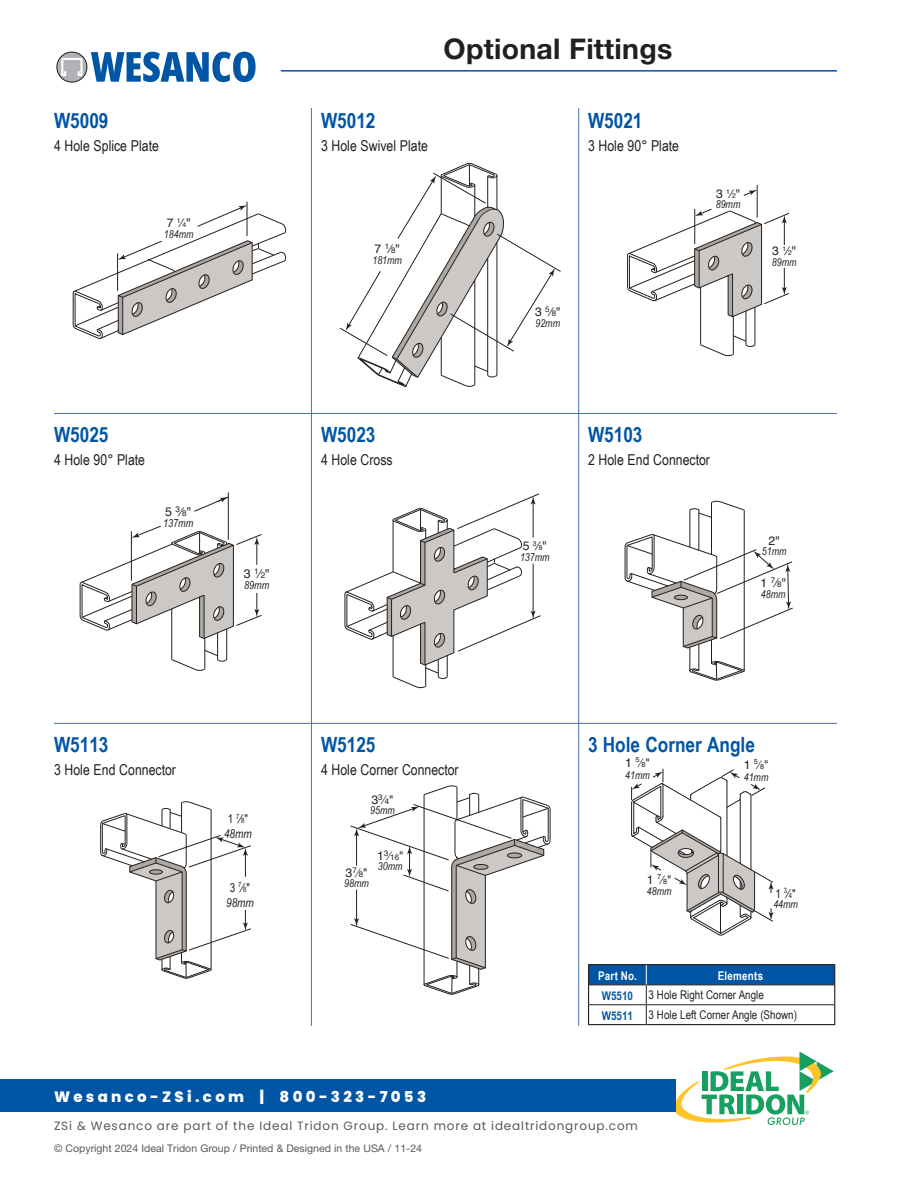
<style>
.page{position:relative;width:918px;height:1188px;background:#fff}
.page>*{position:absolute;margin:0;border:0;box-sizing:border-box;transform-origin:0 0}
.t1{font:700 28.5px "Helvetica Neue LT Std";letter-spacing:.01em;color:#231f20}
.t2{font:700 21px "Arial Narrow";color:#0155a5}
.t3{font:15px "Arial Narrow";color:#231f20}
.t4{font:800 15px "Poppins";letter-spacing:.22em;color:#fff}
.t5{font:12.45px "Helvetica";color:#231f20}
.t6{font:12.15px "Helvetica";color:#231f20}
.t7{font:italic 12.15px/14.5px "Arial Narrow";color:#231f20;text-align:center}
.t8{font:12.15px "Arial Narrow";color:#231f20}
.t9{font:12px "Poppins";letter-spacing:.07em;color:#57585a}
.t10{font:12px "Arial Narrow";color:#231f20}
.t11{font:700 12px "Arial Narrow";letter-spacing:.015em;color:#fff}
.t12{font:700 12px "Arial Narrow";color:#0155a5}
.t13{font:italic 11.1px "Arial Narrow";color:#231f20}
.t14{font:italic 10.8px "Arial Narrow";color:#231f20}
.t15{font:10.5px "Helvetica Neue LT Std";color:#57585a}
.s1{font-size:6.75px}
.s2{font-size:8.1px}
.s3{font-size:7.95px}
.s4{font-style:normal}
.s5{font-style:normal;font-size:7.35px}
.s6{font-size:7.35px}
</style>
<div class="page">
<svg style="left:57px;top:52px;width:30px;height:30px"></svg>
<div style="left:57px;top:52px;width:30px;height:30px;border:1px solid #231f20;border-radius:50%"></div>
<svg style="left:61px;top:58px;width:22px;height:18px"></svg>
<svg style="left:91px;top:52px;width:165px;height:30px"></svg>
<hr style="left:281px;top:70px;width:556px;height:2px;background:#0155a5">
<hr style="left:247px;top:202px;width:1px;height:34px;background:#231f20">
<svg style="left:73px;top:205px;width:213px;height:134px"></svg>
<hr style="left:755px;top:307px;width:1px;height:37px;background:#231f20">
<hr style="left:746px;top:311px;width:1px;height:34px;background:#231f20">
<hr style="left:733px;top:316px;width:1px;height:38px;background:#231f20">
<hr style="left:700px;top:287px;width:1px;height:57px;background:#231f20">
<svg style="left:700px;top:335px;width:56px;height:21px"></svg>
<svg style="left:743px;top:190px;width:14px;height:6px"></svg>
<svg style="left:627px;top:208px;width:163px;height:110px"></svg>
<hr style="left:757px;top:185px;width:1px;height:33px;background:#231f20">
<hr style="left:694px;top:209px;width:1px;height:35px;background:#231f20">
<svg style="left:344px;top:493px;width:197px;height:195px"></svg>
<hr style="left:228px;top:492px;width:1px;height:48px;background:#231f20">
<svg style="left:194px;top:496px;width:35px;height:16px"></svg>
<svg style="left:79px;top:525px;width:183px;height:146px"></svg>
<svg style="left:624px;top:501px;width:169px;height:180px"></svg>
<svg style="left:100px;top:801px;width:151px;height:178px"></svg>
<svg style="left:350px;top:785px;width:201px;height:210px"></svg>
<svg style="left:631px;top:769px;width:143px;height:167px"></svg>
<hr style="left:54px;top:413px;width:783px;height:1px;background:#4c70b5">
<hr style="left:54px;top:723px;width:783px;height:1px;background:#4c70b5">
<hr style="left:311px;top:108px;width:1px;height:918px;background:#4c70b5">
<hr style="left:578px;top:108px;width:1px;height:918px;background:#4c70b5">
<svg style="left:340px;top:163px;width:221px;height:224px"></svg>
<hr style="left:588px;top:964px;width:58px;height:1px;background:#231f20">
<hr style="left:646px;top:964px;width:189px;height:1px;background:#231f20">
<svg style="left:588px;top:965px;width:247px;height:60px"></svg>
<svg style="left:674px;top:1052px;width:160px;height:73px"></svg>
<div style="left:0;top:1080px;width:676px;height:32px;background:#0155a5"></div>
<h2 class="t2" style="left:54px;top:108px;width:56px">W5009</h2>
<p class="t3" style="left:54px;top:137px;width:106px">4 Hole Splice Plate</p>
<p class="t6" style="left:167px;top:213px;width:25px">7 <sup>1</sup>⁄<span class="s1">4</span>"</p>
<p class="t14" style="left:164px;top:226px;width:31px">184mm</p>
<h2 class="t2" style="left:54px;top:422px;width:56px">W5025</h2>
<p class="t3" style="left:54px;top:451px;width:93px">4 Hole 90° Plate</p>
<p class="t5" style="left:165px;top:502px;width:27px">5 <sup>3</sup>⁄<span class="s2">8</span>"</p>
<p class="t13" style="left:163px;top:515px;width:32px">137mm</p>
<h1 class="t1" style="left:444px;top:31px;width:230px">Optional Fittings</h1>
<h2 class="t2" style="left:321px;top:108px;width:56px">W5012</h2>
<p class="t3" style="left:321px;top:137px;width:108px">3 Hole Swivel Plate</p>
<h2 class="t2" style="left:588px;top:108px;width:56px">W5021</h2>
<p class="t3" style="left:588px;top:137px;width:93px">3 Hole 90° Plate</p>
<p class="t6" style="left:375px;top:239px;width:27px">7 <sup>1</sup>⁄<span class="s3">8</span>"</p>
<p class="t14" style="left:372px;top:252px;width:31px">181mm</p>
<p class="t6" style="left:535px;top:302px;width:27px">3 <sup>5</sup>⁄<span class="s3">8</span>"</p>
<p class="t14" style="left:535px;top:315px;width:26px">92mm</p>
<p class="t6" style="left:716px;top:184px;width:25px">3 <sup>1</sup>⁄<span class="s1">2</span>"</p>
<p class="t14" style="left:716px;top:197px;width:26px">89mm</p>
<p class="t6" style="left:772px;top:241px;width:25px">3 <sup>1</sup>⁄<span class="s1">2</span>"</p>
<p class="t14" style="left:772px;top:254px;width:26px">89mm</p>
<h2 class="t2" style="left:321px;top:422px;width:56px">W5023</h2>
<p class="t3" style="left:321px;top:451px;width:73px">4 Hole Cross</p>
<p class="t6" style="left:523px;top:536px;width:25px">5 <sup>3</sup>⁄<span class="s1">8</span>"</p>
<p class="t14" style="left:520px;top:549px;width:31px">137mm</p>
<h2 class="t2" style="left:588px;top:422px;width:56px">W5103</h2>
<p class="t3" style="left:588px;top:451px;width:124px">2 Hole End Connector</p>
<p class="t6" style="left:769px;top:531px;width:13px">2"</p>
<p class="t14" style="left:762px;top:543px;width:26px">51mm</p>
<p class="t5" style="left:244px;top:564px;width:27px">3 <sup>1</sup>⁄<span class="s2">2</span>"</p>
<p class="t13" style="left:244px;top:577px;width:27px">89mm</p>
<p class="t6" style="left:761px;top:574px;width:27px">1 <sup>7</sup>⁄<span class="s2">8</span>"</p>
<p class="t14" style="left:761px;top:587px;width:26px">48mm</p>
<h2 class="t2" style="left:54px;top:732px;width:56px">W5113</h2>
<p class="t3" style="left:54px;top:761px;width:124px">3 Hole End Connector</p>
<p class="t7" style="left:224px;top:812px;width:29px"><span class="s4">1</span> <sup>7</sup><span class="s4">⁄</span><span class="s5">8</span><span class="s4">"<br></span>48mm</p>
<p class="t7" style="left:226px;top:880px;width:29px"><span class="s4">3</span> <sup>7</sup><span class="s4">⁄</span><span class="s5">8</span><span class="s4">"<br></span>98mm</p>
<h2 class="t2" style="left:321px;top:732px;width:56px">W5125</h2>
<p class="t3" style="left:321px;top:761px;width:139px">4 Hole Corner Connector</p>
<p class="t6" style="left:371px;top:793px;width:23px">3<sup>3</sup>⁄<span class="s3">4</span>"</p>
<p class="t14" style="left:370px;top:803px;width:26px">95mm</p>
<p class="t6" style="left:377px;top:849px;width:28px">1<sup>3</sup>⁄<span class="s3">16</span>"</p>
<p class="t14" style="left:378px;top:859px;width:26px">30mm</p>
<p class="t6" style="left:346px;top:866px;width:23px">3<sup>7</sup>⁄<span class="s3">8</span>"</p>
<p class="t14" style="left:344px;top:875px;width:26px">98mm</p>
<h2 class="t2" style="left:588px;top:732px;width:168px">3 Hole Corner Angle</h2>
<p class="t6" style="left:625px;top:756px;width:26px">1 <sup>5</sup>⁄<span class="s6">8</span>"</p>
<p class="t14" style="left:625px;top:768px;width:26px">41mm</p>
<p class="t6" style="left:744px;top:758px;width:26px">1 <sup>5</sup>⁄<span class="s6">8</span>"</p>
<p class="t14" style="left:744px;top:770px;width:26px">41mm</p>
<p class="t6" style="left:647px;top:872px;width:26px">1 <sup>7</sup>⁄<span class="s6">8</span>"</p>
<p class="t14" style="left:647px;top:883px;width:26px">48mm</p>
<p class="t8" style="left:776px;top:886px;width:22px">1 <sup>3</sup>⁄<span class="s6">4</span>"</p>
<p class="t14" style="left:773px;top:897px;width:26px">44mm</p>
<p class="t11" style="left:598px;top:969px;width:40px">Part No.</p>
<p class="t11" style="left:718px;top:969px;width:47px">Elements</p>
<p class="t12" style="left:602px;top:989px;width:33px">W5510</p>
<p class="t10" style="left:648px;top:988px;width:117px">3 Hole Right Corner Angle</p>
<p class="t12" style="left:602px;top:1009px;width:33px">W5511</p>
<p class="t10" style="left:648px;top:1008px;width:150px">3 Hole Left Corner Angle (Shown)</p>
<p class="t4" style="left:54px;top:1088px;width:374px">Wesanco-ZSi.com | 800-323-7053</p>
<p class="t9" style="left:54px;top:1119px;width:585px">ZSi &amp; Wesanco are part of the Ideal Tridon Group. Learn more at idealtridongroup.com</p>
<p class="t15" style="left:54px;top:1142px;width:370px">© Copyright 2024 Ideal Tridon Group / Printed &amp; Designed in the USA / 11-24</p>
</div>
